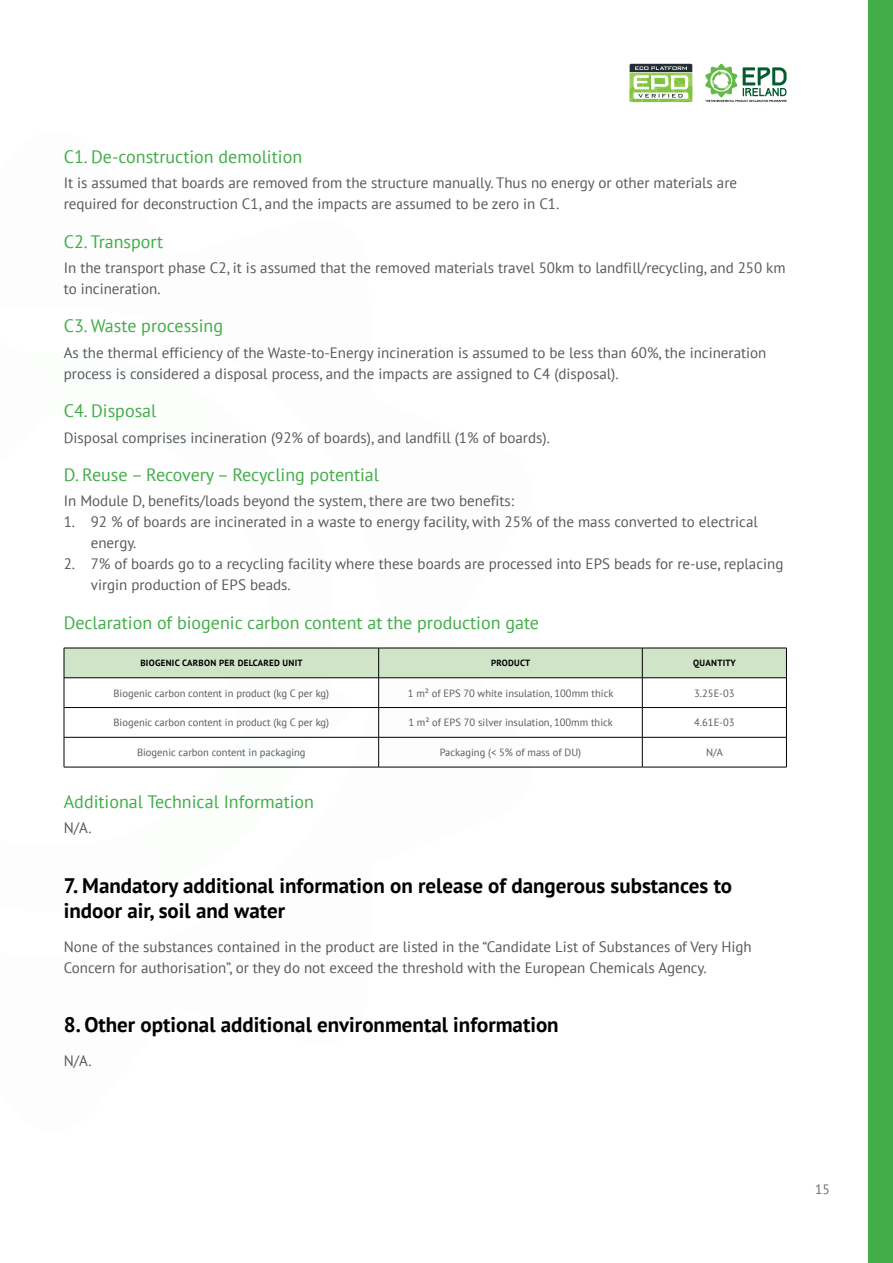
<style>
.page{position:relative;width:893px;height:1263px;background:#fff}
.page>*{position:absolute;margin:0;border:0;box-sizing:border-box;transform-origin:0 0}
.t1{font:700 21px/25.2px "PT Sans";color:#000}
.t2{font:18px "PT Sans";color:#41ad49}
.t3{font:15px/21px "PT Sans";color:#58595b}
.t4{font:13.5px "PT Sans";color:#696a6d}
.t5{font:10.5px "PT Sans";color:#58595b}
.t6{font:700 9px "PT Sans";letter-spacing:.03em;color:#000}
</style>
<div class="page">
<div style="left:868px;top:0;width:25px;height:1263px;background:#41ad49"></div>
<svg style="left:705px;top:64px;width:82px;height:38px"></svg>
<svg style="left:630px;top:64px;width:62px;height:38px"></svg>
<hr style="left:64px;top:737px;width:315px;height:1px;background:#000">
<hr style="left:379px;top:737px;width:263px;height:1px;background:#000">
<hr style="left:642px;top:737px;width:145px;height:1px;background:#000">
<hr style="left:64px;top:767px;width:315px;height:1px;background:#000">
<hr style="left:379px;top:767px;width:263px;height:1px;background:#000">
<hr style="left:642px;top:767px;width:145px;height:1px;background:#000">
<hr style="left:64px;top:737px;width:1px;height:30px;background:#000">
<hr style="left:642px;top:737px;width:1px;height:30px;background:#000">
<hr style="left:786px;top:737px;width:1px;height:30px;background:#000">
<svg style="left:64px;top:648px;width:723px;height:89px"></svg>
<hr style="left:378px;top:737px;width:1px;height:30px;background:#000">
<p class="t2" style="left:64px;top:145px;width:240px">C1. De-construction demolition</p>
<p class="t3" style="left:64px;top:172px;width:675px">It is assumed that boards are removed from the structure manually. Thus no energy or other materials are required for deconstruction C1, and the impacts are assumed to be zero in C1.</p>
<p class="t2" style="left:64px;top:230px;width:101px">C2. Transport</p>
<p class="t3" style="left:64px;top:257px;width:723px">In the transport phase C2, it is assumed that the removed materials travel 50km to landfill/recycling, and 250 km to incineration.</p>
<p class="t2" style="left:64px;top:315px;width:161px">C3. Waste processing</p>
<p class="t3" style="left:64px;top:342px;width:704px">As the thermal efficiency of the Waste-to-Energy incineration is assumed to be less than 60%, the incineration process is considered a disposal process, and the impacts are assigned to C4 (disposal).</p>
<p class="t2" style="left:64px;top:399px;width:94px">C4. Disposal</p>
<p class="t3" style="left:64px;top:426px;width:488px">Disposal comprises incineration (92% of boards), and landfill (1% of boards).</p>
<p class="t2" style="left:64px;top:463px;width:317px">D. Reuse – Recovery – Recycling potential</p>
<p class="t3" style="left:64px;top:490px;width:452px">In Module D, benefits/loads beyond the system, there are two benefits:</p>
<p class="t3" style="left:91px;top:511px;width:669px;text-indent:-27px">1. 92 % of boards are incinerated in a waste to energy facility, with 25% of the mass converted to electrical energy.</p>
<p class="t3" style="left:91px;top:553px;width:694px;text-indent:-27px">2. 7% of boards go to a recycling facility where these boards are processed into EPS beads for re-use, replacing virgin production of EPS beads.</p>
<p class="t2" style="left:64px;top:611px;width:477px">Declaration of biogenic carbon content at the production gate</p>
<p class="t6" style="left:140px;top:657px;width:164px">BIOGENIC CARBON PER DELCARED UNIT</p>
<p class="t6" style="left:491px;top:657px;width:41px">PRODUCT</p>
<p class="t6" style="left:693px;top:657px;width:44px">QUANTITY</p>
<p class="t5" style="left:113px;top:686px;width:217px">Biogenic carbon content in product (kg C per kg)</p>
<p class="t5" style="left:408px;top:686px;width:207px">1 m² of EPS 70 white insulation, 100mm thick</p>
<p class="t5" style="left:694px;top:686px;width:42px">3.25E-03</p>
<p class="t5" style="left:113px;top:716px;width:217px">Biogenic carbon content in product (kg C per kg)</p>
<p class="t5" style="left:408px;top:716px;width:206px">1 m² of EPS 70 silver insulation, 100mm thick</p>
<p class="t5" style="left:694px;top:716px;width:42px">4.61E-03</p>
<p class="t5" style="left:137px;top:746px;width:170px">Biogenic carbon content in packaging</p>
<p class="t5" style="left:440px;top:746px;width:143px">Packaging (&lt; 5% of mass of DU)</p>
<p class="t5" style="left:706px;top:746px;width:18px">N/A</p>
<p class="t2" style="left:64px;top:790px;width:252px">Additional Technical Information</p>
<p class="t3" style="left:64px;top:817px;width:29px">N/A.</p>
<h1 class="t1" style="left:64px;top:872px;width:670px">7. Mandatory additional information on release of dangerous substances to indoor air, soil and water</h1>
<p class="t3" style="left:64px;top:935px;width:689px">None of the substances contained in the product are listed in the “Candidate List of Substances of Very High<br>Concern for authorisation”, or they do not exceed the threshold with the European Chemicals Agency.</p>
<h1 class="t1" style="left:64px;top:1011px;width:496px">8. Other optional additional environmental information</h1>
<p class="t3" style="left:64px;top:1049px;width:29px">N/A.</p>
<p class="t4" style="left:815px;top:1181px;width:16px">15</p>
</div>
